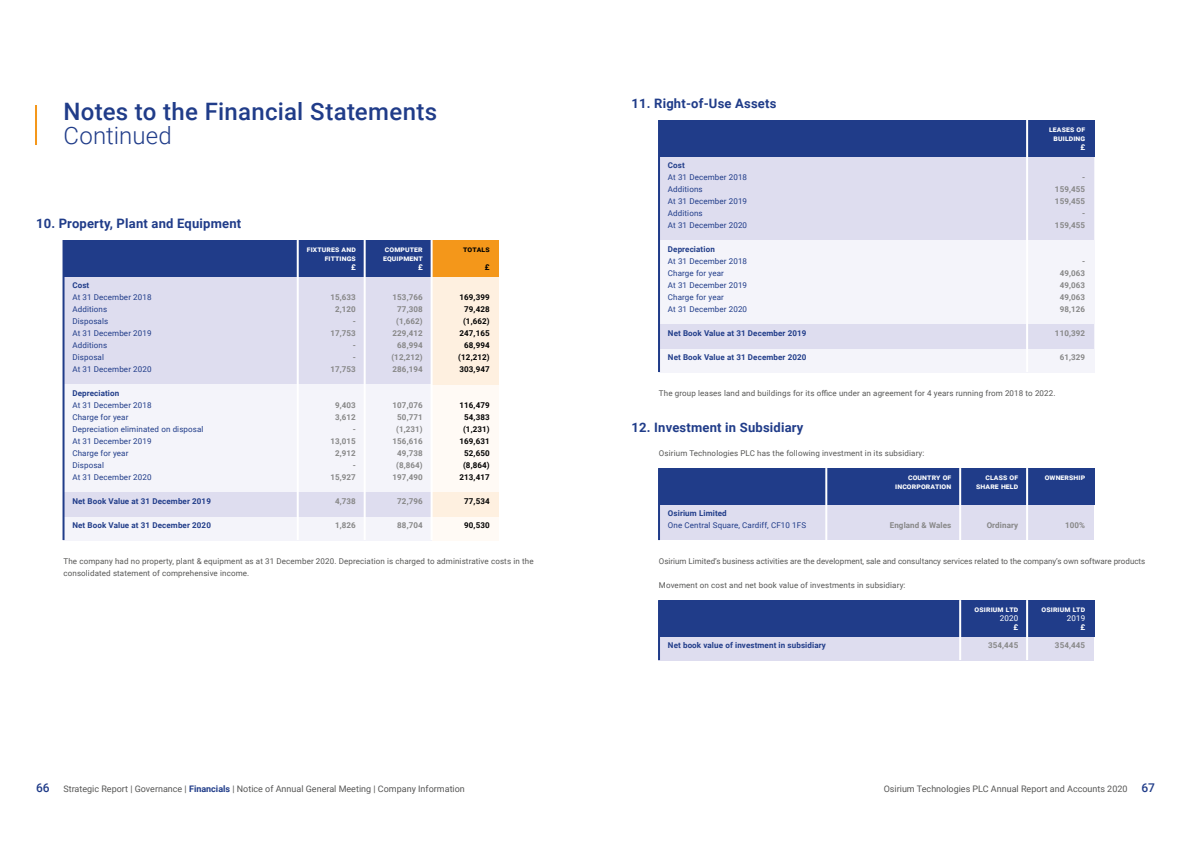
<style>
.page{position:relative;width:1191px;height:842px;background:#fff}
.page>*{position:absolute;margin:0;border:0;box-sizing:border-box;transform-origin:0 0}
.t1{font:500 24px "Roboto";letter-spacing:.01em;color:#203c89}
.t2{font:300 24px "Roboto";letter-spacing:.005em;color:#203c89}
.t3{font:700 13px "Roboto";letter-spacing:.015em;color:#203c89}
.t4{font:9px "Roboto";color:#575756}
.t5{font:8px/12px "Roboto";letter-spacing:.015em;color:#575756}
.t6{font:8px/12px "Roboto";letter-spacing:.015em;color:#203c89}
.t7{font:700 8px/12px "Roboto";letter-spacing:.015em;color:#878787;text-align:right}
.t8{font:700 8px "Roboto";letter-spacing:.015em;color:#203c89}
.t9{font:700 8px/9px "Roboto";letter-spacing:.015em;color:#fff;text-align:right}
.t10{font:700 8px/12px "Roboto";letter-spacing:.015em;color:#000;text-align:right}
.t11{font:8px "Roboto";letter-spacing:.015em;color:#fff}
.s1{font-weight:500;font-size:12px;color:#203c89}
.s2{font-weight:700;color:#203c89}
</style>
<div class="page">
<div style="left:64px;top:240px;width:434px;height:300px;background:#f4f4fa"></div>
<div style="left:431px;top:384px;width:67px;height:156px;background:#fffaf5"></div>
<hr style="left:35px;top:105px;width:2px;height:40px;background:#f4971a">
<div style="left:659px;top:120px;width:435px;height:252px;background:#f4f4fa"></div>
<div style="left:63px;top:276px;width:435px;height:108px;background:#deddef"></div>
<div style="left:658px;top:156px;width:436px;height:84px;background:#deddef"></div>
<div style="left:658px;top:504px;width:436px;height:36px;background:#deddef"></div>
<div style="left:658px;top:636px;width:436px;height:24px;background:#deddef"></div>
<div style="left:63px;top:492px;width:435px;height:24px;background:#deddef"></div>
<div style="left:658px;top:324px;width:436px;height:24px;background:#deddef"></div>
<div style="left:431px;top:252px;width:67px;height:132px;background:#fef0e0"></div>
<div style="left:431px;top:492px;width:67px;height:24px;background:#fef0e0"></div>
<div style="left:64px;top:240px;width:434px;height:36px;background:#203c89"></div>
<div style="left:659px;top:120px;width:435px;height:36px;background:#203c89"></div>
<div style="left:659px;top:468px;width:435px;height:36px;background:#203c89"></div>
<div style="left:659px;top:600px;width:435px;height:36px;background:#203c89"></div>
<div style="left:431px;top:240px;width:67px;height:36px;background:#f4971a"></div>
<hr style="left:63px;top:240px;width:2px;height:300px;background:#203c89">
<hr style="left:658px;top:120px;width:2px;height:252px;background:#203c89">
<hr style="left:658px;top:468px;width:2px;height:72px;background:#203c89">
<hr style="left:658px;top:600px;width:2px;height:60px;background:#203c89">
<hr style="left:364px;top:240px;width:2px;height:300px;background:#fff">
<hr style="left:430px;top:240px;width:2px;height:300px;background:#fff">
<hr style="left:1026px;top:120px;width:2px;height:252px;background:#fff">
<hr style="left:1026px;top:468px;width:2px;height:72px;background:#fff">
<hr style="left:1026px;top:600px;width:2px;height:60px;background:#fff">
<hr style="left:959px;top:468px;width:2px;height:72px;background:#fff">
<hr style="left:959px;top:600px;width:2px;height:60px;background:#fff">
<hr style="left:825px;top:468px;width:2px;height:72px;background:#fff">
<hr style="left:297px;top:240px;width:2px;height:300px;background:#fff">
<h1 class="t1" style="left:63px;top:95px;width:375px">Notes to the Financial Statements</h1>
<h1 class="t2" style="left:63px;top:119px;width:110px">Continued</h1>
<h2 class="t3" style="left:36px;top:214px;width:207px">10. Property, Plant and Equipment</h2>
<p class="t8" style="left:72px;top:280px;width:18px">Cost</p>
<p class="t6" style="left:72px;top:291px;width:81px">At 31 December 2018<br>Additions<br>Disposals<br>At 31 December 2019<br>Additions<br>Disposal<br>At 31 December 2020</p>
<p class="t8" style="left:72px;top:388px;width:48px">Depreciation</p>
<p class="t6" style="left:72px;top:399px;width:133px">At 31 December 2018<br>Charge for year<br>Depreciation eliminated on disposal<br>At 31 December 2019<br>Charge for year<br>Disposal<br>At 31 December 2020</p>
<p class="t8" style="left:72px;top:496px;width:140px">Net Book Value at 31 December 2019</p>
<p class="t8" style="left:72px;top:520px;width:140px">Net Book Value at 31 December 2020</p>
<p class="t9" style="left:307px;top:244px;width:50px">fixtures and fittings<br>£</p>
<p class="t9" style="left:383px;top:244px;width:41px">computer equipment £</p>
<p class="t7" style="left:330px;top:291px;width:27px">15,633<br>2,120 -<br>17,753 -<br>-<br>17,753</p>
<p class="t7" style="left:330px;top:399px;width:27px">9,403<br>3,612 -<br>13,015<br>2,912 -<br>15,927</p>
<p class="t7" style="left:335px;top:495px;width:22px">4,738</p>
<p class="t7" style="left:335px;top:519px;width:22px">1,826</p>
<p class="t7" style="left:391px;top:291px;width:33px">153,766<br>77,308 (1,662)<br>229,412<br>68,994 (12,212)<br>286,194</p>
<p class="t7" style="left:392px;top:399px;width:32px;text-align:center">107,076<br>50,771 (1,231)<br>156,616<br>49,738 (8,864)<br>197,490</p>
<p class="t7" style="left:397px;top:495px;width:27px">72,796</p>
<p class="t7" style="left:397px;top:519px;width:27px">88,704</p>
<p class="t10" style="left:463px;top:243px;width:28px">totals</p>
<p class="t10" style="left:485px;top:261px;width:6px">£</p>
<p class="t10" style="left:458px;top:291px;width:33px">169,399<br>79,428 (1,662)<br>247,165<br>68,994 (12,212)<br>303,947</p>
<p class="t10" style="left:459px;top:399px;width:32px;text-align:center">116,479<br>54,383 (1,231)<br>169,631<br>52,650 (8,864)<br>213,417</p>
<p class="t10" style="left:464px;top:495px;width:27px">77,534</p>
<p class="t10" style="left:464px;top:519px;width:27px">90,530</p>
<p class="t5" style="left:63px;top:555px;width:471px">The company had no property, plant &amp; equipment as at 31 December 2020. Depreciation is charged to administrative costs in the consolidated statement of comprehensive income.</p>
<h2 class="t3" style="left:631px;top:94px;width:146px">11. Right-of-Use Assets</h2>
<p class="t8" style="left:668px;top:160px;width:18px">Cost</p>
<p class="t6" style="left:668px;top:171px;width:81px">At 31 December 2018<br>Additions<br>At 31 December 2019<br>Additions<br>At 31 December 2020</p>
<p class="t8" style="left:668px;top:244px;width:48px">Depreciation</p>
<p class="t6" style="left:668px;top:255px;width:81px">At 31 December 2018<br>Charge for year<br>At 31 December 2019<br>Charge for year<br>At 31 December 2020</p>
<p class="t8" style="left:668px;top:328px;width:140px">Net Book Value at 31 December 2019</p>
<p class="t8" style="left:668px;top:352px;width:140px">Net Book Value at 31 December 2020</p>
<p class="t9" style="left:1049px;top:124px;width:38px">leases of building £</p>
<p class="t7" style="left:1055px;top:171px;width:32px">-<br>159,455<br>159,455 -<br>159,455</p>
<p class="t7" style="left:1059px;top:255px;width:27px;text-align:justify;text-indent:22px">- 49,063<br>49,063<br>49,063<br>98,126</p>
<p class="t7" style="left:1055px;top:327px;width:32px">110,392</p>
<p class="t7" style="left:1059px;top:351px;width:27px">61,329</p>
<p class="t5" style="left:659px;top:387px;width:398px">The group leases land and buildings for its office under an agreement for 4 years running from 2018 to 2022.</p>
<h2 class="t3" style="left:631px;top:418px;width:173px">12. Investment in Subsidiary</h2>
<p class="t5" style="left:659px;top:447px;width:267px">Osirium Technologies PLC has the following investment in its subsidiary:</p>
<p class="t8" style="left:668px;top:508px;width:60px">Osirium Limited</p>
<p class="t6" style="left:668px;top:519px;width:140px">One Central Square, Cardiff, CF10 1FS</p>
<p class="t9" style="left:895px;top:472px;width:58px">country of incorporation</p>
<p class="t7" style="left:889px;top:519px;width:63px">England &amp; Wales</p>
<p class="t9" style="left:976px;top:472px;width:44px">class of share held</p>
<p class="t7" style="left:986px;top:519px;width:33px">Ordinary</p>
<p class="t9" style="left:1044px;top:472px;width:42px">ownership</p>
<p class="t7" style="left:1065px;top:519px;width:22px">100%</p>
<p class="t5" style="left:659px;top:555px;width:488px">Osirium Limited’s business activities are the development, sale and consultancy services related to the company’s own software products</p>
<p class="t5" style="left:659px;top:579px;width:248px">Movement on cost and net book value of investments in subsidiary:</p>
<p class="t8" style="left:668px;top:640px;width:159px">Net book value of investment in subsidiary</p>
<p class="t9" style="left:974px;top:604px;width:45px">osirium ltd</p>
<p class="t11" style="left:1000px;top:612px;width:20px">2020</p>
<p class="t9" style="left:1013px;top:622px;width:6px">£</p>
<p class="t7" style="left:988px;top:639px;width:32px">354,445</p>
<p class="t9" style="left:1041px;top:604px;width:45px">osirium ltd</p>
<p class="t11" style="left:1066px;top:612px;width:20px">2019</p>
<p class="t9" style="left:1080px;top:622px;width:6px">£</p>
<p class="t7" style="left:1055px;top:639px;width:32px">354,445</p>
<p class="t4" style="left:36px;top:782px;width:430px"><span class="s1">66</span> Strategic Report | Governance | <span class="s2">Financials</span> | Notice of Annual General Meeting | Company Information</p>
<p class="t4" style="left:883px;top:782px;width:273px">Osirium Technologies PLC Annual Report and Accounts 2020 <span class="s1">67</span></p>
</div>
